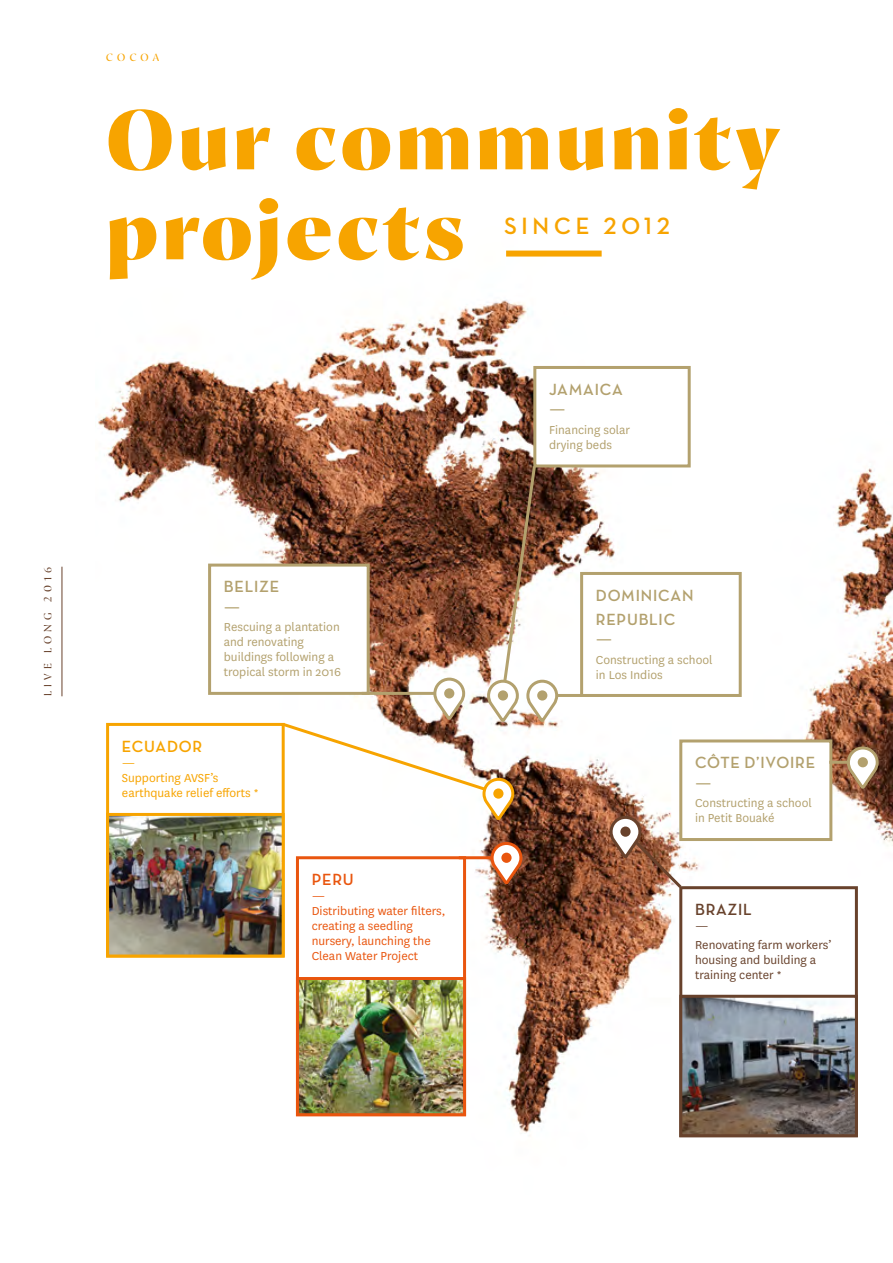
<style>
.page{position:relative;width:893px;height:1263px;background:#fff}
.page>*{position:absolute;margin:0;border:0;box-sizing:border-box;transform-origin:0 0}
.t1{font:900 84px/90px "Proza Display";letter-spacing:.05em;color:#f7a400}
.t2{font:24px "Neutra Disp Bold Alt";letter-spacing:.2em;color:#f7a400}
.t3{font:16.5px/24px "Neutra Disp Bold Alt";letter-spacing:.05em;color:#b3a16e}
.t4{font:16.5px "Neutra Disp Bold Alt";letter-spacing:.045em;color:#f7a400}
.t5{font:16.5px "Neutra Disp Bold Alt";letter-spacing:.05em;color:#68422c}
.t6{font:500 16.5px "National";color:#b3a16e}
.t7{font:16.5px "Neutra Disp Bold Alt";color:#e9550e}
.t8{font:13.5px/15px "National";color:#b3a16e}
.t9{font:13.5px/15px "National";color:#e9550e}
.t10{font:13.5px/19.2px "National";color:#68422c}
.t11{font:13.5px/15px "National";color:#f7a400}
.t12{font:10.5px "Proza Display";letter-spacing:.4em;color:#68422c}
.t13{font:10.5px "Proza Display";letter-spacing:.4em;color:#f7a400}
</style>
<div class="page">
<hr style="left:62px;top:567px;width:1px;height:129px;background:#68422c">
<img style="left:98px;top:250px;width:795px;height:888px">
<div style="left:210px;top:565px;width:158px;height:128px;background:#fff"></div>
<div style="left:208px;top:564px;width:162px;height:131px;border:3px solid #b3a16e"></div>
<div style="left:535px;top:367px;width:154px;height:99px;background:#fff"></div>
<div style="left:533px;top:366px;width:158px;height:101px;border:3px solid #b3a16e"></div>
<div style="left:681px;top:741px;width:150px;height:98px;background:#fff"></div>
<div style="left:679px;top:739px;width:153px;height:102px;border:3px solid #b3a16e"></div>
<div style="left:297px;top:858px;width:168px;height:257px;background:#fff"></div>
<div style="left:296px;top:856px;width:170px;height:260px;border:3px solid #e9550e"></div>
<img style="left:300px;top:981px;width:162px;height:131px">
<div style="left:296px;top:977px;width:170px;height:139px;border:3px solid #e9550e"></div>
<div style="left:108px;top:724px;width:175px;height:232px;background:#fff"></div>
<div style="left:106px;top:723px;width:179px;height:234px;border:3px solid #f7a400"></div>
<img style="left:110px;top:817px;width:171px;height:136px">
<div style="left:106px;top:813px;width:179px;height:144px;border:3px solid #f7a400"></div>
<div style="left:681px;top:888px;width:175px;height:248px;background:#fff"></div>
<div style="left:679px;top:886px;width:179px;height:251px;border:3px solid #68422c"></div>
<img style="left:683px;top:999px;width:171px;height:134px">
<div style="left:679px;top:995px;width:179px;height:142px;border:3px solid #68422c"></div>
<hr style="left:829px;top:761px;width:34px;height:3px;background:#b3a16e">
<svg style="left:845px;top:745px;width:35px;height:46px"></svg>
<div style="left:858px;top:757px;width:10px;height:10px;background:#b3a16e;border-radius:50%"></div>
<hr style="left:556px;top:694px;width:47px;height:3px;background:#b3a16e">
<div style="left:582px;top:573px;width:158px;height:122px;background:#fff"></div>
<div style="left:580px;top:572px;width:162px;height:125px;border:3px solid #b3a16e"></div>
<hr style="left:459px;top:856px;width:47px;height:3px;background:#e9550e">
<svg style="left:489px;top:840px;width:35px;height:46px"></svg>
<div style="left:501px;top:853px;width:11px;height:10px;background:#e9550e;border-radius:50%"></div>
<img style="left:608px;top:814px;width:77px;height:77px">
<div style="left:620px;top:826px;width:11px;height:11px;background:#68422c;border-radius:50%"></div>
<svg style="left:280px;top:463px;width:280px;height:359px"></svg>
<div style="left:493px;top:788px;width:10px;height:11px;background:#f7a400;border-radius:50%"></div>
<div style="left:506px;top:251px;width:96px;height:6px;background:#f7a400"></div>
<p class="t12" style="left:42px;top:696px;width:131px;rotate:-90deg">LIVE LONG 2016</p>
<p class="t13" style="left:106px;top:51px;width:54px">COCOA</p>
<h1 class="t1" style="left:106px;top:97px;width:674px">Our community projects</h1>
<h2 class="t2" style="left:504px;top:212px;width:167px">SINCE 2012</h2>
<p class="t3" style="left:224px;top:575px;width:57px">BELIZE</p>
<p class="t6" style="left:224px;top:596px;width:18px">—</p>
<p class="t8" style="left:224px;top:619px;width:119px">Rescuing a plantation and renovating buildings following a tropical storm in 2016</p>
<p class="t4" style="left:122px;top:737px;width:82px">ECUADOR</p>
<p class="t11" style="left:122px;top:754px;width:138px">—<br>Supporting AVSF’s earthquake relief efforts *</p>
<p class="t7" style="left:312px;top:870px;width:43px">PERU</p>
<p class="t9" style="left:312px;top:888px;width:135px">—<br>Distributing water filters, creating a seedling nursery, launching the<br>Clean Water Project</p>
<p class="t3" style="left:549px;top:377px;width:75px">JAMAICA</p>
<p class="t6" style="left:549px;top:398px;width:18px">—</p>
<p class="t8" style="left:549px;top:421px;width:83px">Financing solar drying beds</p>
<p class="t3" style="left:596px;top:583px;width:99px">DOMINICAN<br>REPUBLIC</p>
<p class="t6" style="left:596px;top:628px;width:18px">—</p>
<p class="t8" style="left:596px;top:651px;width:118px">Constructing a school in Los Indios</p>
<p class="t3" style="left:695px;top:751px;width:122px">CÔTE D’IVOIRE</p>
<p class="t6" style="left:695px;top:772px;width:18px">—</p>
<p class="t8" style="left:695px;top:795px;width:118px">Constructing a school in Petit Bouaké</p>
<p class="t5" style="left:695px;top:900px;width:58px">BRAZIL</p>
<p class="t10" style="left:695px;top:915px;width:138px">—<br>Renovating farm workers’</p>
<p class="t10" style="left:695px;top:952px;width:123px;line-height:15px">housing and building a training center *</p>
</div>
